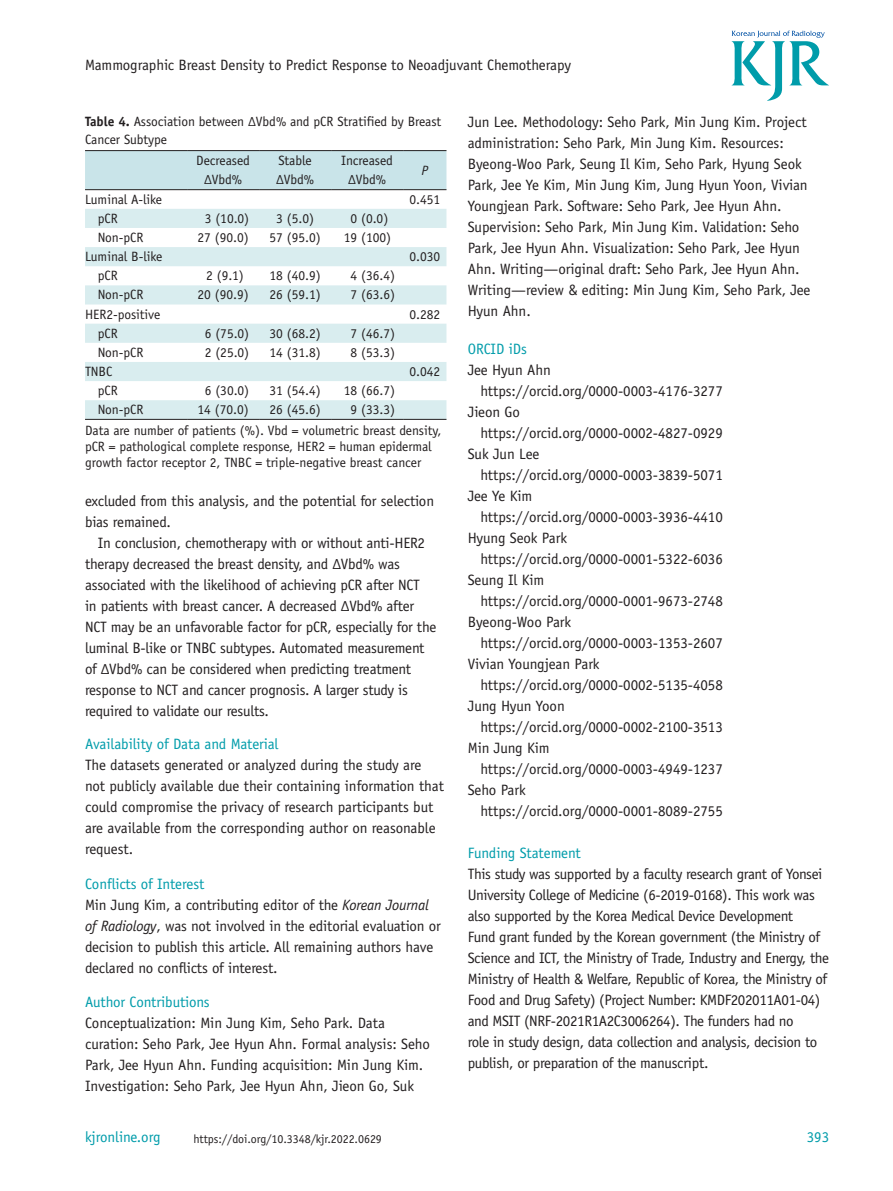
<style>
.page{position:relative;width:893px;height:1191px;background:#fff}
.page>*{position:absolute;margin:0;border:0;box-sizing:border-box;transform-origin:0 0}
.본문{font:15px/21px "Officina Sans Std";letter-spacing:-.015em;color:#231f20}
.acknow_글{font:15px/21px "Officina Sans Std";letter-spacing:-.005em;color:#231f20}
.본문-2{font:15px "Officina Sans Std";letter-spacing:-.005em;color:#009caa}
.표본문{font:13.5px/18.8px "Officina Sans Std";letter-spacing:-.005em;color:#231f20;text-align:center}
.표설명{font:13.5px/16.2px "Officina Sans Std";letter-spacing:-.005em;color:#231f20}
.표제목{font:13.5px/18px "Officina Sans Std";letter-spacing:-.005em;color:#231f20}
.표본문-2{font:italic 13.5px "Officina Sans Std";color:#231f20}
.t1{font:12px "Officina Sans Std";letter-spacing:-.005em;color:#231f20}
.s1{font-weight:700}
.s2{font-style:italic}
</style>
<div class="page">
<svg style="left:732px;top:31px;width:97px;height:70px"></svg>
<div style="left:85px;top:151px;width:361px;height:38px;background:#c9e4e9"></div>
<svg style="left:85px;top:209px;width:361px;height:210px;fill:#d9edef"></svg>
<hr style="left:85px;top:150px;width:102px;height:1px;background:#231f20">
<hr style="left:187px;top:150px;width:72px;height:1px;background:#231f20">
<hr style="left:259px;top:150px;width:72px;height:1px;background:#231f20">
<hr style="left:331px;top:150px;width:72px;height:1px;background:#231f20">
<hr style="left:403px;top:150px;width:43px;height:1px;background:#231f20">
<hr style="left:85px;top:419px;width:102px;height:1px;background:#231f20">
<hr style="left:187px;top:419px;width:72px;height:1px;background:#231f20">
<hr style="left:259px;top:419px;width:72px;height:1px;background:#231f20">
<hr style="left:331px;top:419px;width:72px;height:1px;background:#231f20">
<hr style="left:403px;top:419px;width:43px;height:1px;background:#231f20">
<hr style="left:85px;top:189px;width:102px;height:1px;background:#231f20">
<hr style="left:187px;top:189px;width:72px;height:1px;background:#231f20">
<hr style="left:259px;top:189px;width:72px;height:1px;background:#231f20">
<hr style="left:331px;top:189px;width:72px;height:1px;background:#231f20">
<hr style="left:403px;top:189px;width:43px;height:1px;background:#231f20">
<p class="본문" style="left:85px;top:54px;width:488px">Mammographic Breast Density to Predict Response to Neoadjuvant Chemotherapy</p>
<p class="표제목" style="left:85px;top:112px;width:358px"><span class="s1">Table 4.</span> Association between ΔVbd% and pCR Stratified by Breast<br>Cancer Subtype</p>
<p class="표본문" style="left:196px;top:151px;width:55px">Decreased<br>ΔVbd%</p>
<p class="표본문" style="left:276px;top:151px;width:40px;text-align:left">Stable<br>ΔVbd%</p>
<p class="표본문" style="left:341px;top:151px;width:53px">Increased<br>ΔVbd%</p>
<p class="표본문-2" style="left:421px;top:162px;width:8px">P</p>
<p class="표본문" style="left:85px;top:190px;width:79px">Luminal A-like</p>
<p class="표본문" style="left:409px;top:190px;width:32px">0.451</p>
<p class="표본문" style="left:98px;top:209px;width:21px">pCR</p>
<p class="표본문" style="left:205px;top:209px;width:46px">3 (10.0)</p>
<p class="표본문" style="left:276px;top:209px;width:39px">3 (5.0)</p>
<p class="표본문" style="left:350px;top:209px;width:39px">0 (0.0)</p>
<p class="표본문" style="left:98px;top:228px;width:47px">Non-pCR</p>
<p class="표본문" style="left:197px;top:228px;width:53px">27 (90.0)</p>
<p class="표본문" style="left:269px;top:228px;width:53px">57 (95.0)</p>
<p class="표본문" style="left:344px;top:228px;width:49px">19 (100)</p>
<p class="표본문" style="left:85px;top:247px;width:79px">Luminal B-like</p>
<p class="표본문" style="left:409px;top:247px;width:32px">0.030</p>
<p class="표본문" style="left:98px;top:266px;width:21px">pCR</p>
<p class="표본문" style="left:206px;top:266px;width:39px">2 (9.1)</p>
<p class="표본문" style="left:269px;top:266px;width:53px">18 (40.9)</p>
<p class="표본문" style="left:350px;top:266px;width:46px">4 (36.4)</p>
<p class="표본문" style="left:98px;top:285px;width:47px">Non-pCR</p>
<p class="표본문" style="left:197px;top:285px;width:53px">20 (90.9)</p>
<p class="표본문" style="left:269px;top:285px;width:53px">26 (59.1)</p>
<p class="표본문" style="left:350px;top:285px;width:46px">7 (63.6)</p>
<p class="표본문" style="left:85px;top:305px;width:77px">HER2-positive</p>
<p class="표본문" style="left:409px;top:305px;width:32px">0.282</p>
<p class="표본문" style="left:98px;top:324px;width:21px">pCR</p>
<p class="표본문" style="left:205px;top:324px;width:46px">6 (75.0)</p>
<p class="표본문" style="left:269px;top:324px;width:53px">30 (68.2)</p>
<p class="표본문" style="left:350px;top:324px;width:46px">7 (46.7)</p>
<p class="표본문" style="left:98px;top:343px;width:47px">Non-pCR</p>
<p class="표본문" style="left:205px;top:343px;width:46px">2 (25.0)</p>
<p class="표본문" style="left:269px;top:343px;width:53px">14 (31.8)</p>
<p class="표본문" style="left:350px;top:343px;width:46px">8 (53.3)</p>
<p class="표본문" style="left:85px;top:362px;width:29px">TNBC</p>
<p class="표본문" style="left:409px;top:362px;width:32px">0.042</p>
<p class="표본문" style="left:98px;top:381px;width:21px">pCR</p>
<p class="표본문" style="left:205px;top:381px;width:46px">6 (30.0)</p>
<p class="표본문" style="left:269px;top:381px;width:53px">31 (54.4)</p>
<p class="표본문" style="left:344px;top:381px;width:53px">18 (66.7)</p>
<p class="표본문" style="left:98px;top:400px;width:47px">Non-pCR</p>
<p class="표본문" style="left:197px;top:400px;width:53px">14 (70.0)</p>
<p class="표본문" style="left:269px;top:400px;width:53px">26 (45.6)</p>
<p class="표본문" style="left:350px;top:400px;width:46px">9 (33.3)</p>
<p class="표설명" style="left:85px;top:422px;width:358px">Data are number of patients (%). Vbd = volumetric breast density, pCR = pathological complete response, HER2 = human epidermal growth factor receptor 2, TNBC = triple-negative breast cancer</p>
<p class="본문" style="left:85px;top:490px;width:351px">excluded from this analysis, and the potential for selection bias remained.</p>
<p class="본문" style="left:85px;top:532px;width:353px;text-indent:13px">In conclusion, chemotherapy with or without anti-HER2 therapy decreased the breast density, and ΔVbd% was associated with the likelihood of achieving pCR after NCT<br>in patients with breast cancer. A decreased ΔVbd% after NCT may be an unfavorable factor for pCR, especially for the luminal B-like or TNBC subtypes. Automated measurement of ΔVbd% can be considered when predicting treatment response to NCT and cancer prognosis. A larger study is required to validate our results.</p>
<p class="본문-2" style="left:85px;top:735px;width:195px">Availability of Data and Material</p>
<p class="본문" style="left:85px;top:754px;width:361px">The datasets generated or analyzed during the study are not publicly available due their containing information that could compromise the privacy of research participants but are available from the corresponding author on reasonable request.</p>
<p class="본문-2" style="left:85px;top:874px;width:121px">Conflicts of Interest</p>
<p class="본문" style="left:85px;top:894px;width:357px">Min Jung Kim, a contributing editor of the <span class="s2">Korean Journal of Radiology</span>, was not involved in the editorial evaluation or decision to publish this article. All remaining authors have declared no conflicts of interest.</p>
<p class="본문-2" style="left:85px;top:993px;width:126px">Author Contributions</p>
<p class="acknow_글" style="left:85px;top:1012px;width:346px">Conceptualization: Min Jung Kim, Seho Park. Data curation: Seho Park, Jee Hyun Ahn. Formal analysis: Seho Park, Jee Hyun Ahn. Funding acquisition: Min Jung Kim.<br>Investigation: Seho Park, Jee Hyun Ahn, Jieon Go, Suk</p>
<p class="본문-2" style="left:85px;top:1128px;width:77px">kjronline.org</p>
<p class="t1" style="left:194px;top:1132px;width:190px">https://doi.org/10.3348/kjr.2022.0629</p>
<p class="acknow_글" style="left:468px;top:112px;width:344px">Jun Lee. Methodology: Seho Park, Min Jung Kim. Project administration: Seho Park, Min Jung Kim. Resources:<br>Byeong-Woo Park, Seung Il Kim, Seho Park, Hyung Seok Park, Jee Ye Kim, Min Jung Kim, Jung Hyun Yoon, Vivian Youngjean Park. Software: Seho Park, Jee Hyun Ahn.<br>Supervision: Seho Park, Min Jung Kim. Validation: Seho Park, Jee Hyun Ahn. Visualization: Seho Park, Jee Hyun Ahn. Writing—original draft: Seho Park, Jee Hyun Ahn.<br>Writing—review &amp; editing: Min Jung Kim, Seho Park, Jee Hyun Ahn.</p>
<p class="본문-2" style="left:468px;top:340px;width:61px">ORCID iDs</p>
<p class="본문" style="left:468px;top:359px;width:85px">Jee Hyun Ahn</p>
<p class="본문" style="left:480px;top:380px;width:244px">https://orcid.org/0000-0003-4176-3277</p>
<p class="본문" style="left:468px;top:401px;width:54px">Jieon Go</p>
<p class="본문" style="left:480px;top:422px;width:244px">https://orcid.org/0000-0002-4827-0929</p>
<p class="본문" style="left:468px;top:443px;width:73px">Suk Jun Lee</p>
<p class="본문" style="left:480px;top:464px;width:244px">https://orcid.org/0000-0003-3839-5071</p>
<p class="본문" style="left:468px;top:485px;width:66px">Jee Ye Kim</p>
<p class="본문" style="left:480px;top:506px;width:244px">https://orcid.org/0000-0003-3936-4410</p>
<p class="본문" style="left:468px;top:527px;width:101px">Hyung Seok Park</p>
<p class="본문" style="left:480px;top:548px;width:244px">https://orcid.org/0000-0001-5322-6036</p>
<p class="본문" style="left:468px;top:569px;width:78px">Seung Il Kim</p>
<p class="본문" style="left:480px;top:590px;width:244px">https://orcid.org/0000-0001-9673-2748</p>
<p class="본문" style="left:468px;top:611px;width:105px">Byeong-Woo Park</p>
<p class="본문" style="left:480px;top:632px;width:244px">https://orcid.org/0000-0003-1353-2607</p>
<p class="본문" style="left:468px;top:653px;width:133px">Vivian Youngjean Park</p>
<p class="본문" style="left:480px;top:674px;width:244px">https://orcid.org/0000-0002-5135-4058</p>
<p class="본문" style="left:468px;top:695px;width:99px">Jung Hyun Yoon</p>
<p class="본문" style="left:480px;top:716px;width:244px">https://orcid.org/0000-0002-2100-3513</p>
<p class="본문" style="left:468px;top:737px;width:83px">Min Jung Kim</p>
<p class="본문" style="left:480px;top:758px;width:244px">https://orcid.org/0000-0003-4949-1237</p>
<p class="본문" style="left:468px;top:779px;width:60px">Seho Park</p>
<p class="본문" style="left:480px;top:800px;width:244px">https://orcid.org/0000-0001-8089-2755</p>
<p class="본문-2" style="left:468px;top:844px;width:115px">Funding Statement</p>
<p class="본문" style="left:468px;top:863px;width:363px">This study was supported by a faculty research grant of Yonsei University College of Medicine (6-2019-0168). This work was also supported by the Korea Medical Device Development<br>Fund grant funded by the Korean government (the Ministry of Science and ICT, the Ministry of Trade, Industry and Energy, the Ministry of Health &amp; Welfare, Republic of Korea, the Ministry of Food and Drug Safety) (Project Number: KMDF202011A01-04) and MSIT (NRF-2021R1A2C3006264). The funders had no<br>role in study design, data collection and analysis, decision to publish, or preparation of the manuscript.</p>
<p class="본문-2" style="left:807px;top:1128px;width:24px">393</p>
</div>
